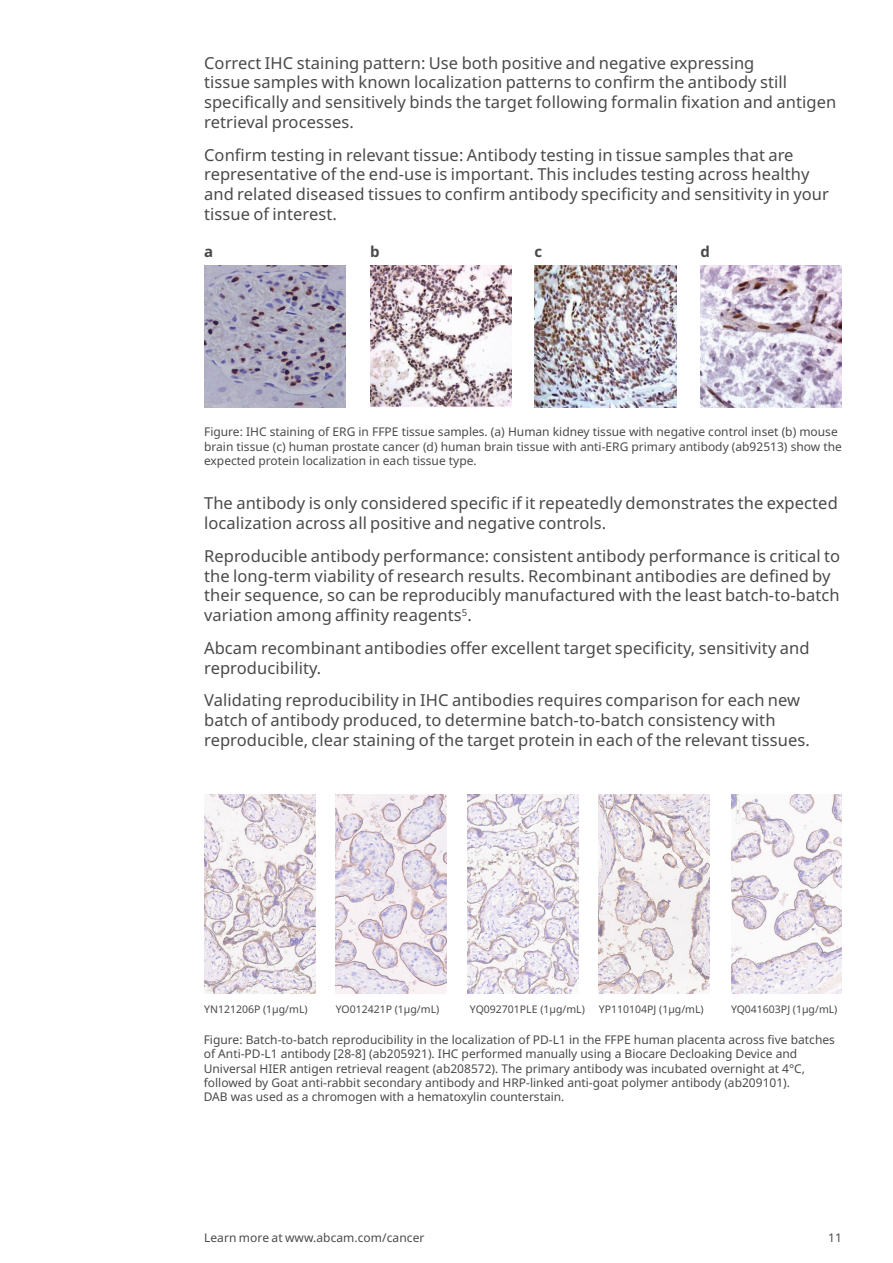
<style>
.page{position:relative;width:893px;height:1263px;background:#fff}
.page>*{position:absolute;margin:0;border:0;box-sizing:border-box;transform-origin:0 0}
.t1{font:16.5px/19.8px "Noto Sans";letter-spacing:.005em;color:#4a4a49}
.t2{font:700 15px "Noto Sans";color:#4a4a49}
.t3{font:12px/14.4px "Noto Sans";color:#4a4a49}
.t4{font:10.5px "Noto Sans";color:#4a4a49}
</style>
<div class="page">
<img style="left:204px;top:795px;width:111px;height:199px">
<img style="left:336px;top:795px;width:111px;height:199px">
<img style="left:467px;top:795px;width:111px;height:199px">
<img style="left:599px;top:795px;width:111px;height:199px">
<img style="left:731px;top:795px;width:111px;height:199px">
<img style="left:204px;top:266px;width:142px;height:141px">
<img style="left:370px;top:266px;width:141px;height:141px">
<img style="left:535px;top:266px;width:141px;height:141px">
<img style="left:700px;top:266px;width:142px;height:141px">
<p class="t1" style="left:204px;top:53px;width:634px">Correct IHC staining pattern: Use both positive and negative expressing<br>tissue samples with known localization patterns to confirm the antibody still specifically and sensitively binds the target following formalin fixation and antigen retrieval processes.</p>
<p class="t1" style="left:204px;top:145px;width:626px">Confirm testing in relevant tissue: Antibody testing in tissue samples that are representative of the end-use is important. This includes testing across healthy and related diseased tissues to confirm antibody specificity and sensitivity in your tissue of interest.</p>
<p class="t2" style="left:204px;top:243px;width:11px">a</p>
<p class="t2" style="left:370px;top:243px;width:11px">b</p>
<p class="t2" style="left:535px;top:243px;width:9px">c</p>
<p class="t2" style="left:700px;top:243px;width:11px">d</p>
<p class="t3" style="left:204px;top:425px;width:639px">Figure: IHC staining of ERG in FFPE tissue samples. (a) Human kidney tissue with negative control inset (b) mouse brain tissue (c) human prostate cancer (d) human brain tissue with anti-ERG primary antibody (ab92513) show the expected protein localization in each tissue type.</p>
<p class="t1" style="left:204px;top:494px;width:635px">The antibody is only considered specific if it repeatedly demonstrates the expected localization across all positive and negative controls.</p>
<p class="t1" style="left:204px;top:546px;width:637px">Reproducible antibody performance: consistent antibody performance is critical to the long-term viability of research results. Recombinant antibodies are defined by their sequence, so can be reproducibly manufactured with the least batch-to-batch variation among affinity reagents<sup>5</sup>.</p>
<p class="t1" style="left:204px;top:638px;width:607px">Abcam recombinant antibodies offer excellent target specificity, sensitivity and reproducibility.</p>
<p class="t1" style="left:204px;top:690px;width:607px">Validating reproducibility in IHC antibodies requires comparison for each new batch of antibody produced, to determine batch-to-batch consistency with reproducible, clear staining of the target protein in each of the relevant tissues.</p>
<p class="t4" style="left:204px;top:1003px;width:105px">YN121206P (1µg/mL)</p>
<p class="t4" style="left:336px;top:1003px;width:105px">YO012421P (1µg/mL)</p>
<p class="t4" style="left:470px;top:1003px;width:116px">YQ092701PLE (1µg/mL)</p>
<p class="t4" style="left:599px;top:1003px;width:106px">YP110104PJ (1µg/mL)</p>
<p class="t4" style="left:731px;top:1003px;width:108px">YQ041603PJ (1µg/mL)</p>
<p class="t3" style="left:204px;top:1032px;width:633px">Figure: Batch-to-batch reproducibility in the localization of PD-L1 in the FFPE human placenta across five batches of Anti-PD-L1 antibody [28-8] (ab205921). IHC performed manually using a Biocare Decloaking Device and Universal HIER antigen retrieval reagent (ab208572). The primary antibody was incubated overnight at 4°C, followed by Goat anti-rabbit secondary antibody and HRP-linked anti-goat polymer antibody (ab209101).<br>DAB was used as a chromogen with a hematoxylin counterstain.</p>
<p class="t3" style="left:204px;top:1230px;width:222px">Learn more at www.abcam.com/cancer</p>
<p class="t3" style="left:828px;top:1230px;width:15px">11</p>
</div>
